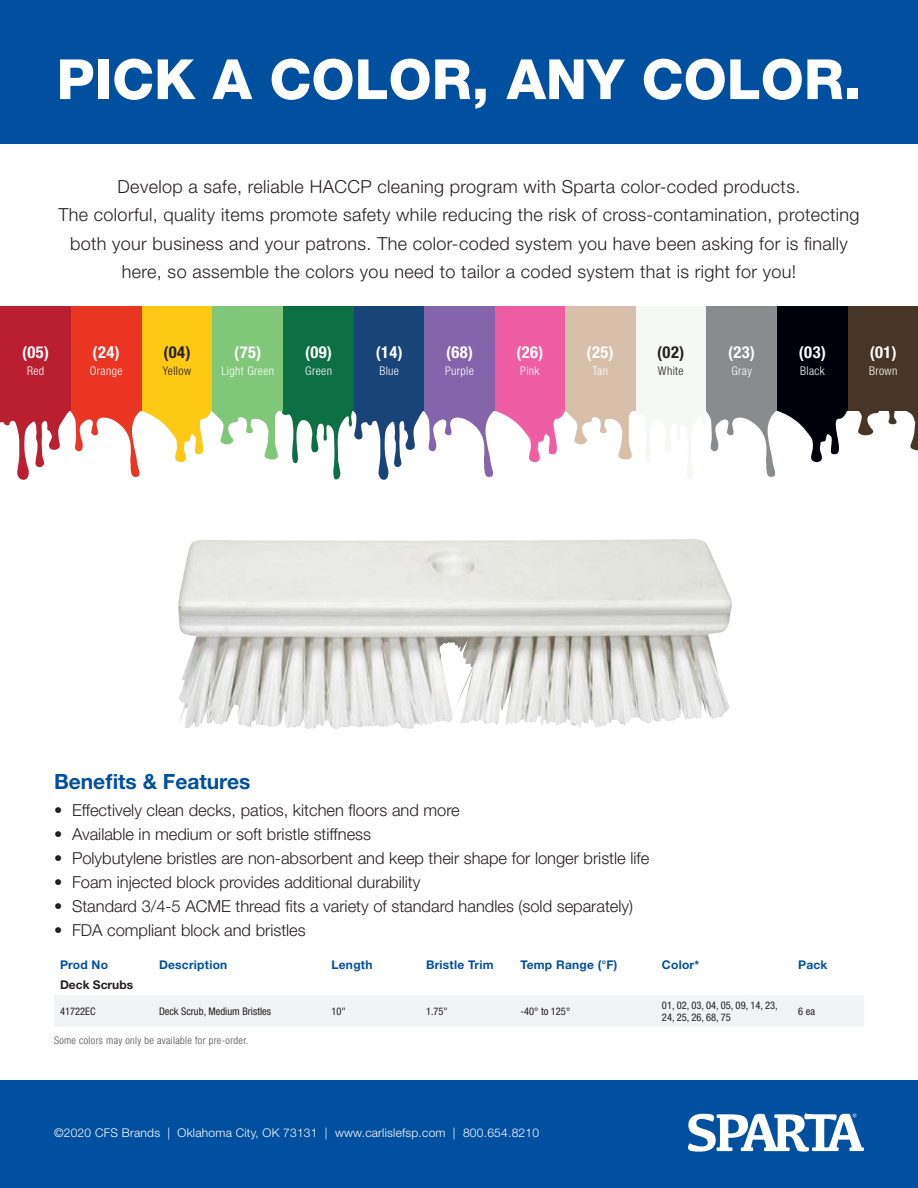
<style>
.page{position:relative;width:918px;height:1188px;background:#fff}
.page>*{position:absolute;margin:0;border:0;box-sizing:border-box;transform-origin:0 0}
.t1{font:800 55.5px "Helvetica Neue LT Std";color:#fff}
.t2{font:700 21px "Helvetica Neue LT Std";color:#01509f}
.t3{font:300 18px/28.5px "Helvetica Neue LT Std";letter-spacing:.02em;color:#231f20;text-align:center}
.t4{font:300 16.5px "Helvetica Neue LT Std";color:#231f20}
.t5{font:700 condensed 16.5px "Helvetica Neue LT Std";letter-spacing:.03em;color:#fff}
.t6{font:700 condensed 16.5px "Helvetica Neue LT Std";color:#231f20}
.t7{font:300 12px "Helvetica Neue LT Std";letter-spacing:.02em;color:#fff}
.t8{font:700 12px "Helvetica Neue LT Std";letter-spacing:.02em;color:#01509f}
.t9{font:300 condensed 12px "Helvetica Neue LT Std";letter-spacing:.03em;color:#fff}
.t10{font:300 condensed 12px "Helvetica Neue LT Std";letter-spacing:.03em;color:#231f20}
.t11{font:700 12px "Helvetica Neue LT Std";color:#231f20}
.t12{font:condensed 10.5px/12px "Helvetica Neue LT Std";color:#231f20}
.t13{font:300 condensed 10.5px "Helvetica Neue LT Std";letter-spacing:.03em;color:#4b4c4d}
</style>
<div class="page">
<div style="left:0;top:1080px;width:918px;height:108px;background:#01509f"></div>
<div style="left:0;top:0;width:918px;height:144px;background:#01509f"></div>
<svg style="left:688px;top:1113px;width:176px;height:39px"></svg>
<svg style="left:0;top:411px;width:918px;height:69px"></svg>
<div style="left:142px;top:306px;width:70px;height:105px;background:#fec914"></div>
<div style="left:0;top:306px;width:71px;height:105px;background:#ba1f30"></div>
<div style="left:636px;top:306px;width:70px;height:105px;background:#f5f8f4"></div>
<div style="left:71px;top:306px;width:71px;height:105px;background:#ea3523"></div>
<div style="left:353px;top:306px;width:71px;height:105px;background:#184477"></div>
<div style="left:847px;top:306px;width:71px;height:105px;background:#473628"></div>
<div style="left:283px;top:306px;width:70px;height:105px;background:#0d6f44"></div>
<div style="left:495px;top:306px;width:70px;height:105px;background:#ef5ea3"></div>
<div style="left:777px;top:306px;width:70px;height:105px;background:#00000b"></div>
<div style="left:424px;top:306px;width:71px;height:105px;background:#8464ab"></div>
<div style="left:212px;top:306px;width:71px;height:105px;background:#81c779"></div>
<div style="left:565px;top:306px;width:71px;height:105px;background:#d8bfa9"></div>
<div style="left:706px;top:306px;width:71px;height:105px;background:#898b8e"></div>
<div style="left:54px;top:995px;width:810px;height:31px;background:#f2f3f4"></div>
<img style="left:178px;top:539px;width:512px;height:190px">
<h1 class="t1" style="left:57px;top:46px;width:806px">PICK A COLOR, ANY COLOR.</h1>
<p class="t3" style="left:58px;top:172px;width:803px">Develop a safe, reliable HACCP cleaning program with Sparta color-coded products.<br>The colorful, quality items promote safety while reducing the risk of cross-contamination, protecting both your business and your patrons. The color-coded system you have been asking for is finally here, so assemble the colors you need to tailor a coded system that is right for you!</p>
<p class="t5" style="left:22px;top:343px;width:29px">(05)</p>
<p class="t9" style="left:27px;top:364px;width:19px">Red</p>
<p class="t5" style="left:93px;top:343px;width:29px">(24)</p>
<p class="t9" style="left:90px;top:364px;width:34px">Orange</p>
<p class="t6" style="left:163px;top:343px;width:29px">(04)</p>
<p class="t10" style="left:163px;top:364px;width:30px">Yellow</p>
<p class="t5" style="left:234px;top:343px;width:29px">(75)</p>
<p class="t9" style="left:222px;top:364px;width:54px">Light Green</p>
<p class="t5" style="left:305px;top:343px;width:29px">(09)</p>
<p class="t9" style="left:305px;top:364px;width:28px">Green</p>
<p class="t5" style="left:376px;top:343px;width:29px">(14)</p>
<p class="t9" style="left:379px;top:364px;width:21px">Blue</p>
<p class="t5" style="left:446px;top:343px;width:29px">(68)</p>
<p class="t9" style="left:445px;top:364px;width:30px">Purple</p>
<p class="t5" style="left:516px;top:343px;width:29px">(26)</p>
<p class="t9" style="left:520px;top:364px;width:21px">Pink</p>
<p class="t5" style="left:587px;top:343px;width:29px">(25)</p>
<p class="t9" style="left:592px;top:364px;width:17px">Tan</p>
<p class="t6" style="left:657px;top:343px;width:29px">(02)</p>
<p class="t10" style="left:658px;top:364px;width:27px">White</p>
<p class="t5" style="left:728px;top:343px;width:29px">(23)</p>
<p class="t9" style="left:731px;top:364px;width:22px">Gray</p>
<p class="t5" style="left:799px;top:343px;width:29px">(03)</p>
<p class="t9" style="left:800px;top:364px;width:26px">Black</p>
<p class="t5" style="left:870px;top:343px;width:29px">(01)</p>
<p class="t9" style="left:869px;top:364px;width:30px">Brown</p>
<p class="t2" style="left:54px;top:769px;width:198px">Benefits &amp; Features</p>
<p class="t4" style="left:54px;top:800px;width:407px">• Effectively clean decks, patios, kitchen floors and more</p>
<p class="t4" style="left:54px;top:824px;width:319px">• Available in medium or soft bristle stiffness</p>
<p class="t4" style="left:54px;top:848px;width:597px">• Polybutylene bristles are non-absorbent and keep their shape for longer bristle life</p>
<p class="t4" style="left:54px;top:872px;width:368px">• Foam injected block provides additional durability</p>
<p class="t4" style="left:54px;top:896px;width:581px">• Standard 3/4-5 ACME thread fits a variety of standard handles (sold separately)</p>
<p class="t4" style="left:54px;top:920px;width:253px">• FDA compliant block and bristles</p>
<p class="t8" style="left:60px;top:957px;width:50px">Prod No</p>
<p class="t8" style="left:159px;top:957px;width:70px">Description</p>
<p class="t8" style="left:332px;top:957px;width:42px">Length</p>
<p class="t8" style="left:426px;top:957px;width:69px">Bristle Trim</p>
<p class="t8" style="left:520px;top:957px;width:99px">Temp Range (°F)</p>
<p class="t8" style="left:662px;top:957px;width:39px">Color*</p>
<p class="t8" style="left:798px;top:957px;width:31px">Pack</p>
<p class="t11" style="left:60px;top:977px;width:75px">Deck Scrubs</p>
<p class="t12" style="left:60px;top:1005px;width:37px">41722EC</p>
<p class="t12" style="left:159px;top:1005px;width:114px">Deck Scrub, Medium Bristles</p>
<p class="t12" style="left:332px;top:1005px;width:16px">10"</p>
<p class="t12" style="left:426px;top:1005px;width:23px">1.75"</p>
<p class="t12" style="left:521px;top:1005px;width:51px">-40° to 125°</p>
<p class="t12" style="left:662px;top:999px;width:117px">01, 02, 03, 04, 05, 09, 14, 23,<br>24, 25, 26, 68, 75</p>
<p class="t12" style="left:798px;top:1005px;width:18px">6 ea</p>
<p class="t13" style="left:54px;top:1034px;width:196px">Some colors may only be available for pre-order.</p>
<p class="t7" style="left:54px;top:1125px;width:487px">©2020 CFS Brands | Oklahoma City, OK 73131 | www.carlislefsp.com | 800.654.8210</p>
</div>
